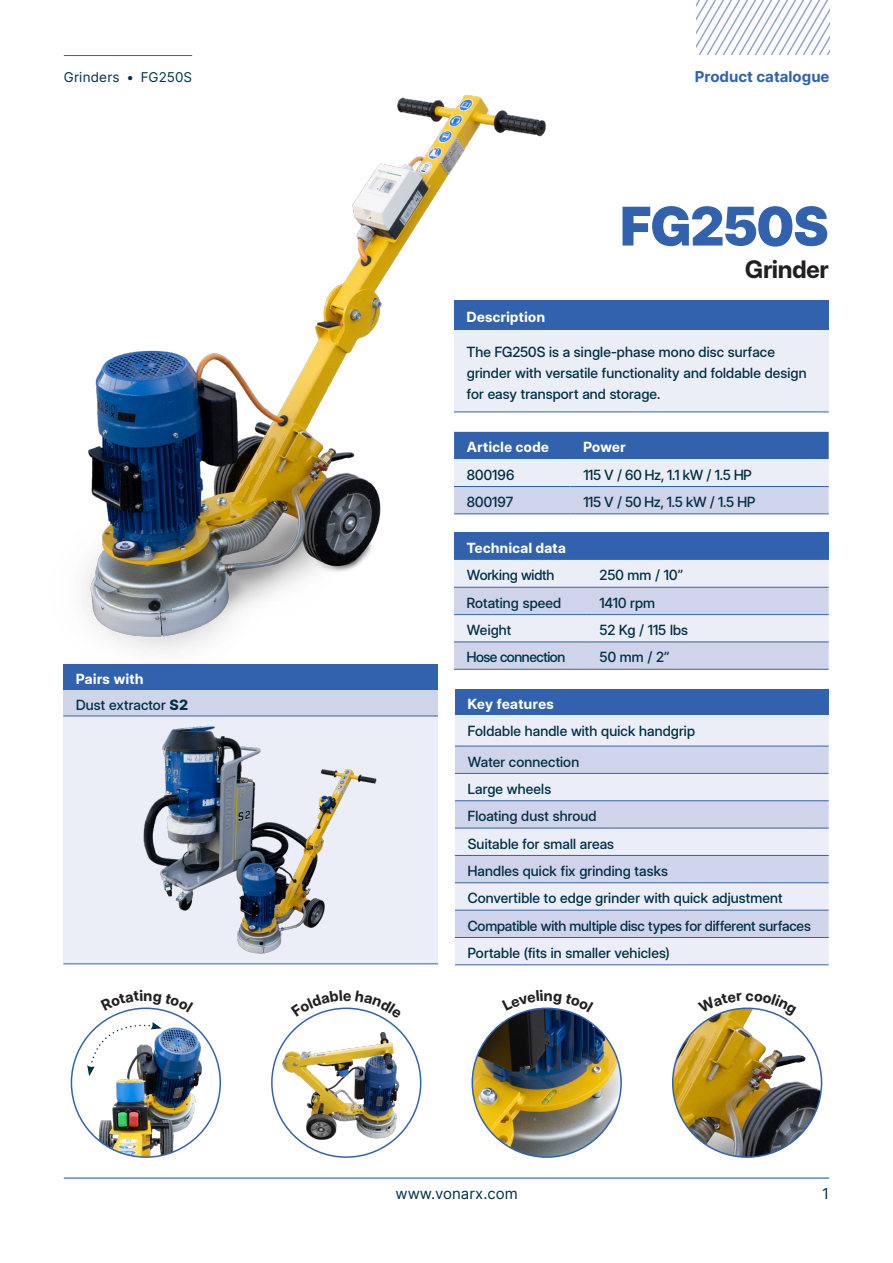
<style>
.page{position:relative;width:893px;height:1263px;background:#fff}
.page>*{position:absolute;margin:0;border:0;box-sizing:border-box;transform-origin:0 0}
.t1{font:900 54px "Inter Display";letter-spacing:-.005em;color:#3262ae}
.t2{font:700 24.45px "Inter Display";letter-spacing:.005em;color:#231f20}
.t3{font:700 15px "Inter";color:#3262ae}
.t4{font:15px "Inter";color:#002f46}
.Body{font:500 14.25px/21px "Inter Display";letter-spacing:.01em;color:#002f46}
.Body-2{font:500 14.25px "Inter Display";letter-spacing:-.01em;color:#002f46}
.Header-table{font:700 14.25px "Inter Display";letter-spacing:.03em;color:#fff}
.Body-3{font:500 14.25px "Inter Display";letter-spacing:-.015em;color:#002f46}
.Body-4{font:500 14.25px "Inter Display";letter-spacing:-.03em;color:#002f46}
.t5{font:13.5px "Inter";letter-spacing:.01em;color:#002f46}
.s1{font-family:"Inter";font-weight:800}
</style>
<div class="page">
<hr style="left:64px;top:1177px;width:765px;height:1px;background:#3262ae">
<svg style="left:696px;top:0;width:134px;height:54px"></svg>
<div style="left:454px;top:300px;width:375px;height:31px;background:#3262ae"></div>
<div style="left:454px;top:331px;width:375px;height:81px;background:#eceef7"></div>
<hr style="left:454px;top:412px;width:375px;height:1px;background:#3262ae">
<div style="left:454px;top:532px;width:375px;height:28px;background:#3262ae"></div>
<svg style="left:566px;top:560px;width:263px;height:109px;background:#dbdfef"></svg>
<hr style="left:587px;top:642px;width:242px;height:1px;background:#3262ae">
<hr style="left:587px;top:669px;width:242px;height:1px;background:#3262ae">
<hr style="left:454px;top:642px;width:133px;height:1px;background:#3262ae">
<hr style="left:454px;top:669px;width:133px;height:1px;background:#3262ae">
<hr style="left:454px;top:587px;width:133px;height:1px;background:#3262ae">
<hr style="left:587px;top:587px;width:242px;height:1px;background:#3262ae">
<hr style="left:454px;top:614px;width:133px;height:1px;background:#3262ae">
<hr style="left:587px;top:614px;width:242px;height:1px;background:#3262ae">
<div style="left:63px;top:665px;width:375px;height:25px;background:#3262ae"></div>
<div style="left:63px;top:690px;width:375px;height:26px;background:#cfd4ea"></div>
<div style="left:63px;top:716px;width:375px;height:248px;background:#eceef7"></div>
<hr style="left:63px;top:716px;width:375px;height:1px;background:#3262ae">
<hr style="left:63px;top:964px;width:375px;height:1px;background:#3262ae">
<img style="left:143px;top:726px;width:234px;height:228px">
<div style="left:455px;top:690px;width:374px;height:25px;background:#3262ae"></div>
<div style="left:455px;top:715px;width:374px;height:249px;background:#eceef7"></div>
<svg style="left:455px;top:747px;width:374px;height:190px;background:#dadeef"></svg>
<hr style="left:455px;top:746px;width:374px;height:1px;background:#3262ae">
<hr style="left:455px;top:773px;width:374px;height:1px;background:#3262ae">
<hr style="left:455px;top:800px;width:374px;height:1px;background:#3262ae">
<hr style="left:455px;top:828px;width:374px;height:1px;background:#3262ae">
<hr style="left:455px;top:855px;width:374px;height:1px;background:#3262ae">
<hr style="left:455px;top:882px;width:374px;height:1px;background:#3262ae">
<hr style="left:455px;top:910px;width:374px;height:1px;background:#3262ae">
<hr style="left:455px;top:937px;width:374px;height:1px;background:#3262ae">
<hr style="left:455px;top:964px;width:374px;height:1px;background:#3262ae">
<svg style="left:566px;top:432px;width:263px;height:82px;background:#a3b5d9"></svg>
<hr style="left:454px;top:486px;width:117px;height:1px;background:#3262ae">
<hr style="left:454px;top:514px;width:117px;height:1px;background:#3262ae">
<hr style="left:571px;top:486px;width:258px;height:1px;background:#3262ae">
<hr style="left:571px;top:514px;width:258px;height:1px;background:#3262ae">
<img style="left:63px;top:55px;width:503px;height:615px">
<img style="left:71px;top:1008px;width:149px;height:149px;border-radius:74px">
<svg style="left:87px;top:1022px;width:75px;height:54px"></svg>
<img style="left:673px;top:1008px;width:148px;height:149px;border-radius:74px">
<img style="left:273px;top:1023px;width:148px;height:124px">
<img style="left:472px;top:1008px;width:149px;height:149px;border-radius:74px">
<svg style="left:120px;top:1007px;width:51px;height:5px"></svg>
<svg style="left:711px;top:1007px;width:73px;height:10px"></svg>
<svg style="left:308px;top:1007px;width:77px;height:11px"></svg>
<svg style="left:521px;top:1007px;width:51px;height:5px"></svg>
<p class="t5" style="left:64px;top:68px;width:130px">Grinders • FG250S</p>
<p class="t3" style="left:695px;top:66px;width:136px">Product catalogue</p>
<h1 class="t1" style="left:621px;top:187px;width:209px">FG250S</h1>
<h3 class="t2" style="left:745px;top:252px;width:85px">Grinder</h3>
<p class="Header-table" style="left:467px;top:307px;width:80px">Description</p>
<p class="Body" style="left:467px;top:341px;width:341px">The FG250S is a single-phase mono disc surface grinder with versatile functionality and foldable design for easy transport and storage.</p>
<p class="Header-table" style="left:467px;top:437px;width:83px">Article code</p>
<p class="Header-table" style="left:583px;top:437px;width:44px">Power</p>
<p class="Body" style="left:467px;top:464px;width:49px">800196</p>
<p class="Body-3" style="left:583px;top:464px;width:170px">115 V / 60 Hz, 1.1 kW / 1.5 HP</p>
<p class="Body" style="left:467px;top:491px;width:48px">800197</p>
<p class="Body-3" style="left:583px;top:492px;width:173px">115 V / 50 Hz, 1.5 kW / 1.5 HP</p>
<p class="Header-table" style="left:467px;top:538px;width:100px">Technical data</p>
<p class="Body-2" style="left:467px;top:565px;width:89px">Working width</p>
<p class="Body" style="left:600px;top:565px;width:85px">250 mm / 10”</p>
<p class="Body" style="left:467px;top:592px;width:96px">Rotating speed</p>
<p class="Body" style="left:600px;top:592px;width:57px">1410 rpm</p>
<p class="Body" style="left:467px;top:619px;width:46px">Weight</p>
<p class="Body" style="left:600px;top:619px;width:90px">52 Kg / 115 lbs</p>
<p class="Body-4" style="left:467px;top:647px;width:100px">Hose connection</p>
<p class="Body" style="left:600px;top:647px;width:71px">50 mm / 2”</p>
<p class="Header-table" style="left:76px;top:669px;width:69px">Pairs with</p>
<p class="Body" style="left:76px;top:694px;width:114px">Dust extractor <span class="s1">S2</span></p>
<p class="Header-table" style="left:468px;top:694px;width:87px">Key features</p>
<p class="Body" style="left:468px;top:720px;width:229px">Foldable handle with quick handgrip</p>
<p class="Body" style="left:468px;top:751px;width:113px">Water connection</p>
<p class="Body" style="left:468px;top:778px;width:85px">Large wheels</p>
<p class="Body" style="left:468px;top:805px;width:130px">Floating dust shroud</p>
<p class="Body" style="left:468px;top:833px;width:148px">Suitable for small areas</p>
<p class="Body" style="left:468px;top:860px;width:202px">Handles quick fix grinding tasks</p>
<p class="Body" style="left:468px;top:887px;width:316px">Convertible to edge grinder with quick adjustment</p>
<p class="Body-2" style="left:468px;top:915px;width:345px">Compatible with multiple disc types for different surfaces</p>
<p class="Body" style="left:468px;top:942px;width:203px">Portable (fits in smaller vehicles)</p>
<p class="t4" style="left:396px;top:1182px;width:124px">www.vonarx.com</p>
<p class="t4" style="left:822px;top:1182px;width:8px">1</p>
</div>
